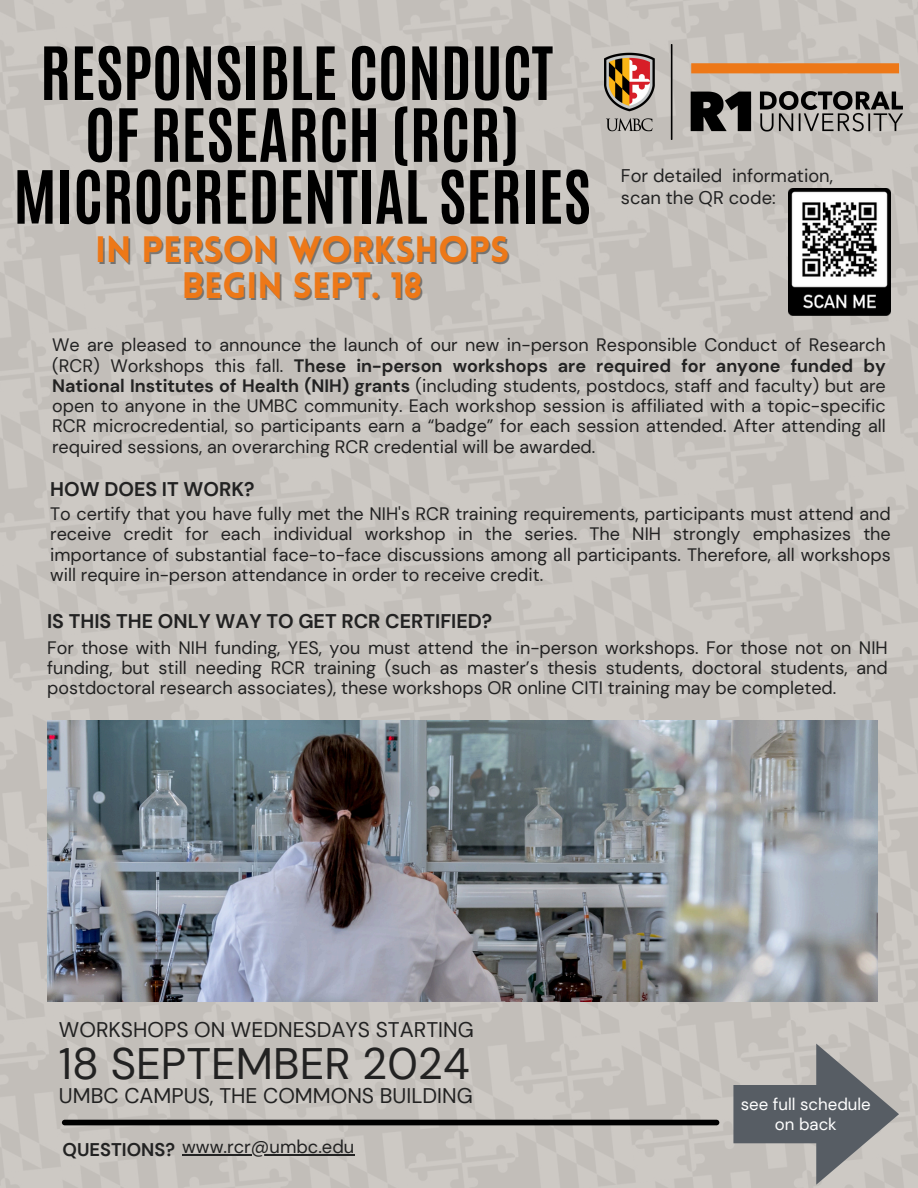
<style>
.page{position:relative;width:918px;height:1188px;background:#c9c5c0}
.page>*{position:absolute;margin:0;border:0;box-sizing:border-box;transform-origin:0 0}
.t1{font:700 62.4px/61.8px "Antonio";color:#000;text-align:center}
.t2{font:43.95px "DM Sans";color:#222}
.t3{font:900 36px "Lovelo";color:#ed7818}
.t4{font:21.15px "DM Sans";color:#222}
.t5{font:700 19.8px "DM Sans";color:#222}
.t6{font:18.3px/22.5px "DM Sans";color:#222}
.t7{font:700 18.3px "DM Sans";color:#222}
.t8{font:18px/20.2px "DM Sans";color:#222;text-align:justify}
.t9{font:16.8px/20.2px "DM Sans";color:#fff;text-align:center}
.s1{font-weight:700}
</style>
<div class="page">
<img style="left:47px;top:721px;width:831px;height:280px">
<img style="left:604px;top:44px;width:298px;height:96px">
<img style="left:788px;top:189px;width:103px;height:127px">
<div style="left:62px;top:1120px;width:657px;height:5px;background:#000;border-radius:3px"></div>
<svg style="left:733px;top:1044px;width:166px;height:141px;background:#949495"></svg>
<hr style="left:182px;top:1154px;width:172px;height:1px;background:#222">
<h3 class="t1" style="left:13px;top:43px;width:579px">RESPONSIBLE CONDUCT<br>OF RESEARCH (RCR)<br>MICROCREDENTIAL SERIES</h3>
<h2 class="t3" style="left:95px;top:235px;width:416px">IN PERSON WORKSHOPS</h2>
<p class="t3" style="left:182px;top:271px;width:242px">BEGIN SEPT. 18</p>
<p class="t6" style="left:621px;top:164px;width:214px">For detailed information, scan the QR code:</p>
<p class="t8" style="left:52px;top:335px;width:835px">We are pleased to announce the launch of our new in-person Responsible Conduct of Research (RCR) Workshops this fall. <span class="s1">These in-person workshops are required for anyone funded by National Institutes of Health (NIH) grants</span> (including students, postdocs, staff and faculty) but are open to anyone in the UMBC community. Each workshop session is affiliated with a topic-specific RCR microcredential, so participants earn a “badge” for each session attended. After attending all required sessions, an overarching RCR credential will be awarded.</p>
<h5 class="t5" style="left:50px;top:476px;width:206px">HOW DOES IT WORK?</h5>
<p class="t8" style="left:50px;top:504px;width:842px">To certify that you have fully met the NIH's RCR training requirements, participants must attend and receive credit for each individual workshop in the series. The NIH strongly emphasizes the importance of substantial face-to-face discussions among all participants. Therefore, all workshops will require in-person attendance in order to receive credit.</p>
<h5 class="t5" style="left:47px;top:609px;width:447px">IS THIS THE ONLY WAY TO GET RCR CERTIFIED?</h5>
<h6 class="t8" style="left:47px;top:638px;width:842px">For those with NIH funding, YES, you must attend the in-person workshops. For those not on NIH funding, but still needing RCR training (such as master’s thesis students, doctoral students, and postdoctoral research associates), these workshops OR online CITI training may be completed.</h6>
<p class="t4" style="left:59px;top:1016px;width:416px">WORKSHOPS ON WEDNESDAYS STARTING</p>
<h4 class="t2" style="left:59px;top:1035px;width:412px">18 SEPTEMBER 2024</h4>
<p class="t4" style="left:59px;top:1082px;width:415px">UMBC CAMPUS, THE COMMONS BUILDING</p>
<h4 class="t7" style="left:63px;top:1138px;width:114px">QUESTIONS?</h4>
<p class="t6" style="left:182px;top:1136px;width:174px">www.rcr@umbc.edu</p>
<p class="t9" style="left:741px;top:1094px;width:131px">see full schedule on back</p>
</div>
